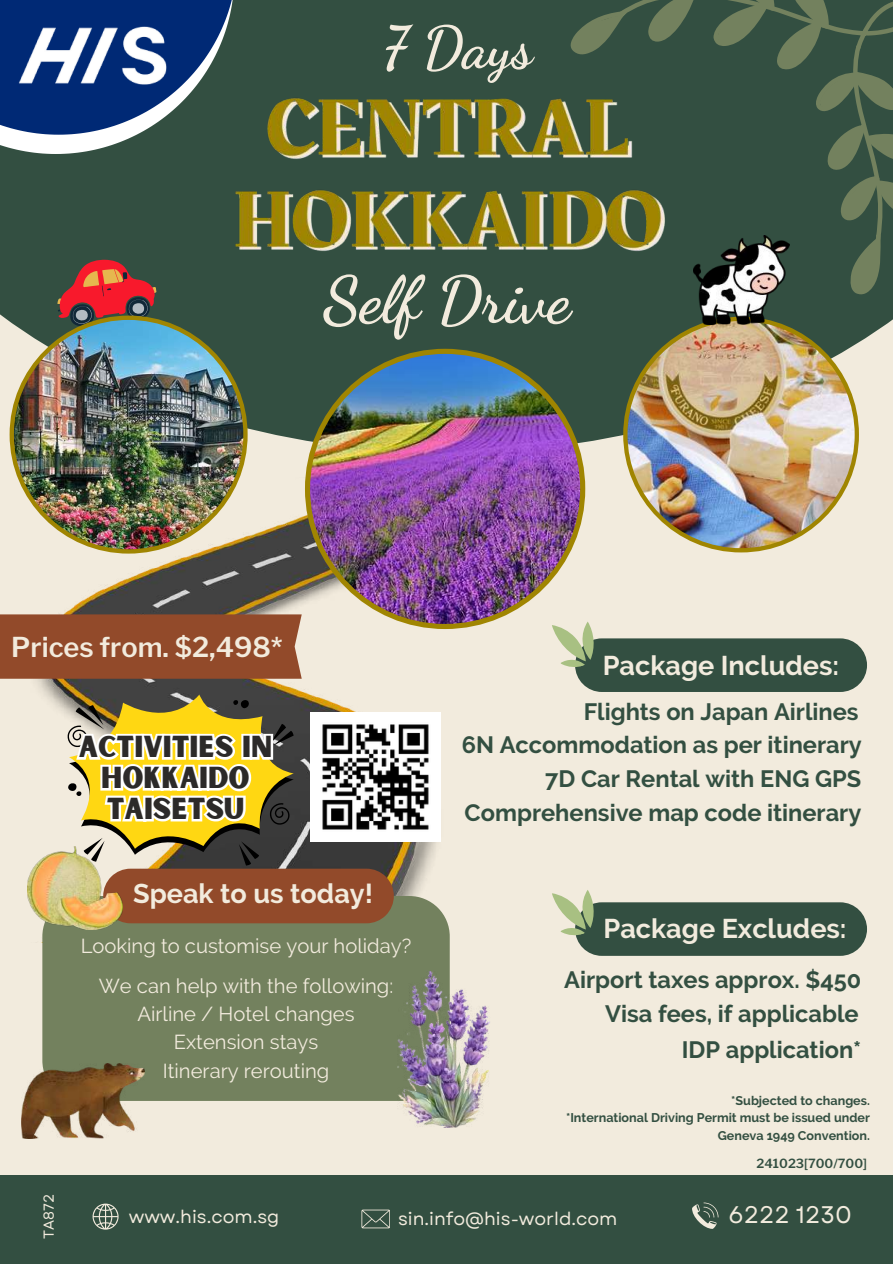
<style>
.page{position:relative;width:893px;height:1264px;background:#fff}
.page>*{position:absolute;margin:0;border:0;box-sizing:border-box;transform-origin:0 0}
.t1{font:700 65.25px "Dancing Script";color:#f2ebdd}
.t2{font:700 58.35px "Dancing Script";color:#f2ebdd}
.t3{font:28.95px/30.9px "Sunborn Sans One";color:#2c2a29;text-align:center}
.t4{font:600 27.15px "Libre Franklin";color:#f2ebdd}
.t5{font:700 27px "Raleway";color:#f2ebdd}
.t6{font:24px "Garet";color:#f2ebdd}
.t7{font:700 23.55px/33.8px "Raleway";color:#334f41;text-align:right}
.t8{font:20.25px/28.2px "Raleway";color:#f2ebdd;text-align:center}
.t9{font:18px "Garet";color:#f2ebdd}
.t10{font:14.4px "Garet";color:#f2ebdd}
.t11{font:700 12.6px/17.5px "Raleway";color:#334f41;text-align:right}
.t12{font:600 12.6px "Libre Franklin";color:#334f41}
</style>
<div class="page">
<div style="left:0;top:0;width:892px;height:1263px;background:#f2ebdd"></div>
<img style="left:0;top:481px;width:597px;height:461px">
<div style="left:0;top:0;width:892px;height:453px;background:#334f41"></div>
<svg style="left:57px;top:259px;width:100px;height:56px"></svg>
<img style="left:305px;top:349px;width:280px;height:280px">
<img style="left:623px;top:325px;width:235px;height:227px">
<img style="left:10px;top:315px;width:237px;height:238px">
<div style="left:0;top:614px;width:301px;height:64px;background:#924a2a"></div>
<svg style="left:0;top:0;width:233px;height:154px"></svg>
<img style="left:11px;top:21px;width:168px;height:68px">
<div style="left:42px;top:896px;width:407px;height:204px;background:#73815e"></div>
<div style="left:575px;top:638px;width:292px;height:54px;background:#334f41;border-radius:27px"></div>
<div style="left:575px;top:902px;width:292px;height:53px;background:#334f41;border-radius:27px"></div>
<div style="left:0;top:1174px;width:892px;height:89px;background:#334f41"></div>
<svg style="left:361px;top:1209px;width:28px;height:19px"></svg>
<svg style="left:692px;top:1202px;width:26px;height:26px"></svg>
<svg style="left:92px;top:1203px;width:26px;height:26px"></svg>
<img style="left:698px;top:296px;width:86px;height:29px">
<img style="left:21px;top:1063px;width:123px;height:75px">
<img style="left:397px;top:971px;width:93px;height:156px">
<img style="left:28px;top:846px;width:94px;height:83px">
<svg style="left:550px;top:617px;width:53px;height:56px"></svg>
<svg style="left:550px;top:885px;width:53px;height:56px"></svg>
<svg style="left:570px;top:0;width:322px;height:296px"></svg>
<img style="left:231px;top:69px;width:435px;height:214px">
<img style="left:394px;top:712px;width:46px;height:129px">
<svg style="left:67px;top:694px;width:327px;height:229px;background:#ab946a"></svg>
<h2 class="t2" style="left:382px;top:13px;width:152px">7 Days</h2>
<h1 class="t1" style="left:323px;top:261px;width:249px">Self Drive</h1>
<p class="t4" style="left:11px;top:631px;width:273px">Prices from. $2,498*</p>
<p class="t3" style="left:79px;top:733px;width:195px">ACTIVITIES IN<br>HOKKAIDO<br>TAISETSU</p>
<p class="t5" style="left:602px;top:649px;width:238px">Package Includes:</p>
<p class="t7" style="left:462px;top:694px;width:401px">Flights on Japan Airlines<br>6N Accommodation as per itinerary<br>7D Car Rental with ENG GPS</p>
<p class="t7" style="left:464px;top:795px;width:398px">Comprehensive map code itinerary</p>
<p class="t10" style="left:38px;top:1239px;width:46px;rotate:-90deg">TA872</p>
<p class="t5" style="left:133px;top:878px;width:241px">Speak to us today!</p>
<p class="t8" style="left:81px;top:925px;width:332px;line-height:40.5px">Looking to customise your holiday?<br>We can help with the following:</p>
<p class="t8" style="left:137px;top:1000px;width:218px">Airline / Hotel changes<br>Extension stays<br>Itinerary rerouting</p>
<p class="t5" style="left:603px;top:912px;width:244px">Package Excludes:</p>
<p class="t7" style="left:564px;top:963px;width:298px">Airport taxes approx. $450</p>
<p class="t7" style="left:605px;top:996px;width:258px;line-height:35.2px">Visa fees, if applicable<br>IDP application*</p>
<p class="t11" style="left:566px;top:1091px;width:305px">*Subjected to changes.<br>*International Driving Permit must be issued under<br>Geneva 1949 Convention.</p>
<p class="t12" style="left:756px;top:1155px;width:112px">241023[700/700]</p>
<p class="t9" style="left:129px;top:1203px;width:152px">www.his.com.sg</p>
<p class="t9" style="left:398px;top:1205px;width:221px">sin.info@his-world.com</p>
<p class="t6" style="left:728px;top:1196px;width:125px">6222 1230</p>
</div>
